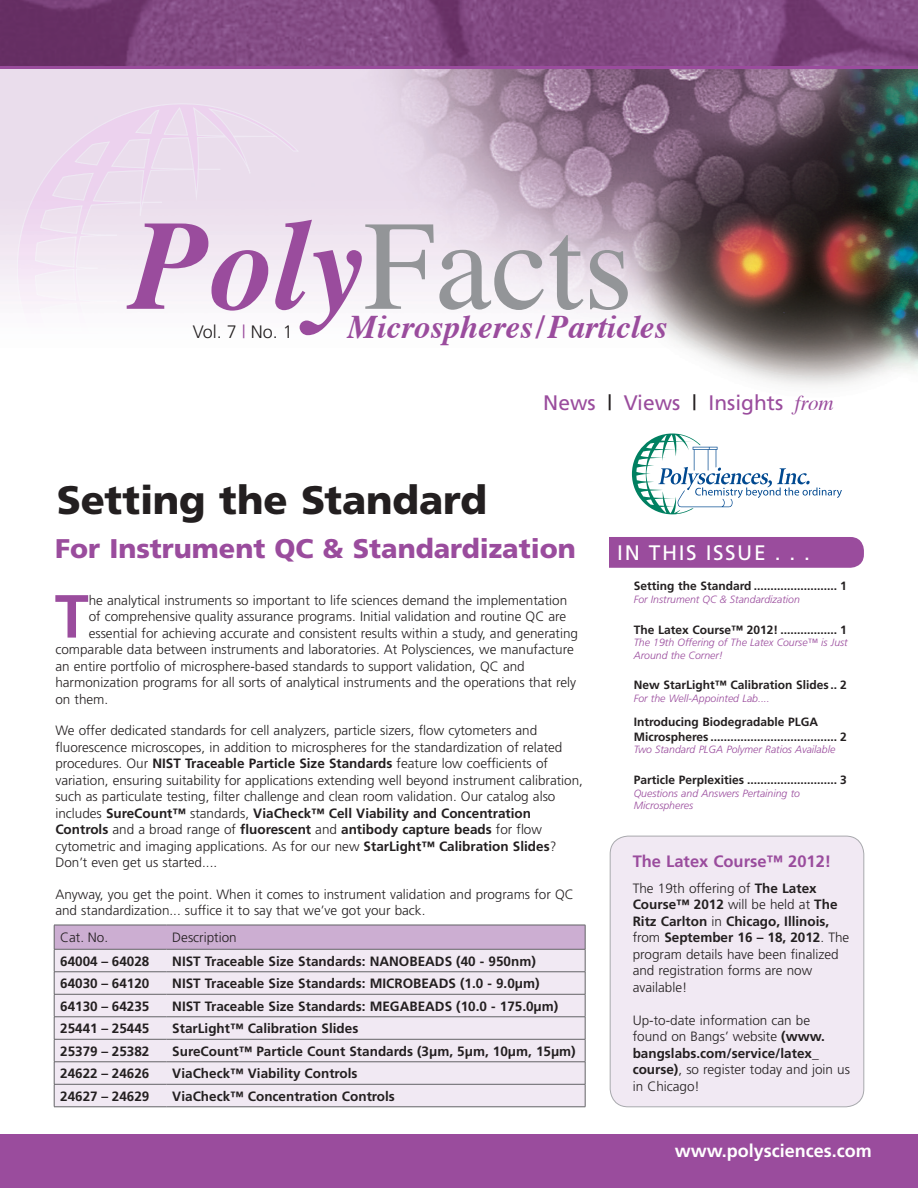
<style>
.page{position:relative;width:918px;height:1188px;background:#fff}
.page>*{position:absolute;margin:0;border:0;box-sizing:border-box;transform-origin:0 0}
.t1{font:127.5px "Times";color:#939598}
._002b_Standard_Body{font:700 60.75px "Frutiger";color:#9a4c9d}
._48_point_head{font:900 39.75px "Frutiger";letter-spacing:-.005em;color:#231f20}
.t2{font:italic 700 33px "Times";color:#9a4c9d}
._001_Standard_Headli{font:900 27px "Frutiger";color:#9a4c9d}
.t3{font:21px "Frutiger";color:#9a4c9d}
.t4{font:21px "Frutiger";letter-spacing:.075em;color:#fff}
.t5{font:700 18px "Frutiger";color:#fff}
.t6{font:300 18px "Frutiger";color:#231f20}
._002b_Standard_Body-2{font:700 16.5px "Frutiger";color:#9a4c9d}
._002b_Standard_Body-3{font:300 13.5px/16.5px "Frutiger";color:#231f20}
.t7{font:700 13.5px "Frutiger";color:#231f20}
.t8{font:700 12px/14.4px "Frutiger";color:#231f20}
.t9{font:italic 300 10.5px/12.6px "Frutiger";color:#9a4c9d}
.s1{font-weight:700;font-style:italic;color:#9a4c9d}
.s2{color:#9a4c9d}
.s3{color:#231f20}
.s4{font-family:"Times";font-style:italic}
.s5{font-weight:700}
</style>
<div class="page">
<div style="left:610px;top:836px;width:254px;height:271px;background:#f1e9f3;border-radius:18px"></div>
<div style="left:610px;top:836px;width:254px;height:271px;border:1px solid #a8a9ad;border-radius:18px"></div>
<svg style="left:54px;top:925px;width:532px;height:182px"></svg>
<hr style="left:54px;top:1107px;width:112px;height:1px;background:#636366">
<hr style="left:166px;top:1107px;width:419px;height:1px;background:#636366">
<div style="left:0;top:1134px;width:918px;height:54px;background:#9a4c9d"></div>
<img style="left:0;top:69px;width:918px;height:405px">
<div style="left:555px;top:537px;width:309px;height:31px;background:#9a4c9d;border-radius:14px"></div>
<img style="left:0;top:0;width:918px;height:66px">
<hr style="left:0;top:66px;width:918px;height:3px;background:#9a4c9d">
<svg style="left:632px;top:434px;width:210px;height:80px"></svg>
<div style="left:536px;top:517px;width:73px;height:58px;background:#fff"></div>
<svg style="left:17px;top:104px;width:281px;height:330px"></svg>
<p class="t1" style="left:130px;top:147px;width:504px"><span class="s1">Poly</span>Facts</p>
<p class="t6" style="left:193px;top:322px;width:102px">Vol. 7 <span class="s2">|</span> No. 1</p>
<p class="t2" style="left:348px;top:296px;width:321px">Microspheres/Particles</p>
<p class="_48_point_head" style="left:57px;top:476px;width:432px">Setting the Standard</p>
<p class="t3" style="left:543px;top:391px;width:292px">News <span class="s3">|</span> Views <span class="s3">|</span> Insights <span class="s4">from</span></p>
<p class="_001_Standard_Headli" style="left:55px;top:532px;width:522px">For Instrument QC &amp; Standardization</p>
<p class="t4" style="left:617px;top:541px;width:194px">IN THIS ISSUE . . .</p>
<p class="_002b_Standard_Body" style="left:55px;top:581px;width:35px">T</p>
<p class="_002b_Standard_Body-3" style="left:89px;top:592px;width:480px">he analytical instruments so important to life sciences demand the implementation</p>
<p class="_002b_Standard_Body-3" style="left:89px;top:608px;width:479px">of comprehensive quality assurance programs. Initial validation and routine QC are</p>
<p class="_002b_Standard_Body-3" style="left:89px;top:625px;width:491px">essential for achieving accurate and consistent results within a study, and generating</p>
<p class="_002b_Standard_Body-3" style="left:55px;top:641px;width:520px">comparable data between instruments and laboratories. At Polysciences, we manufacture</p>
<p class="_002b_Standard_Body-3" style="left:55px;top:658px;width:471px">an entire portfolio of microsphere-based standards to support validation, QC and</p>
<p class="_002b_Standard_Body-3" style="left:55px;top:674px;width:522px">harmonization programs for all sorts of analytical instruments and the operations that rely</p>
<p class="_002b_Standard_Body-3" style="left:55px;top:691px;width:54px">on them.</p>
<p class="_002b_Standard_Body-3" style="left:55px;top:722px;width:529px">We offer dedicated standards for cell analyzers, particle sizers, flow cytometers and fluorescence microscopes, in addition to microspheres for the standardization of related procedures. Our <span class="s5">NIST Traceable Particle Size Standards</span> feature low coefficients of variation, ensuring suitability for applications extending well beyond instrument calibration, such as particulate testing, filter challenge and clean room validation. Our catalog also includes <span class="s5">SureCount™</span> standards, <span class="s5">ViaCheck™ Cell Viability and Concentration Controls</span> and a broad range of <span class="s5">fluorescent</span> and <span class="s5">antibody capture beads</span> for flow cytometric and imaging applications. As for our new <span class="s5">StarLight™ Calibration Slides</span>?<br>Don’t even get us started....</p>
<p class="_002b_Standard_Body-3" style="left:55px;top:886px;width:520px">Anyway, you get the point. When it comes to instrument validation and programs for QC and standardization... suffice it to say that we’ve got your back.</p>
<p class="_002b_Standard_Body-3" style="left:60px;top:929px;width:50px">Cat. No.</p>
<p class="_002b_Standard_Body-3" style="left:172px;top:929px;width:66px">Description</p>
<p class="t7" style="left:60px;top:953px;width:91px">64004 – 64028</p>
<p class="t7" style="left:172px;top:953px;width:365px">NIST Traceable Size Standards: NANOBEADS (40 - 950nm)</p>
<p class="t7" style="left:60px;top:976px;width:91px">64030 – 64120</p>
<p class="t7" style="left:172px;top:976px;width:369px">NIST Traceable Size Standards: MICROBEADS (1.0 - 9.0µm)</p>
<p class="t7" style="left:60px;top:998px;width:91px">64130 – 64235</p>
<p class="t7" style="left:172px;top:998px;width:388px">NIST Traceable Size Standards: MEGABEADS (10.0 - 175.0µm)</p>
<p class="t7" style="left:60px;top:1021px;width:91px">25441 – 25445</p>
<p class="t7" style="left:172px;top:1021px;width:188px">StarLight™ Calibration Slides</p>
<p class="t7" style="left:60px;top:1043px;width:91px">25379 – 25382</p>
<p class="t7" style="left:172px;top:1043px;width:405px">SureCount™ Particle Count Standards (3µm, 5µm, 10µm, 15µm)</p>
<p class="t7" style="left:60px;top:1066px;width:91px">24622 – 24626</p>
<p class="t7" style="left:172px;top:1066px;width:187px">ViaCheck™ Viability Controls</p>
<p class="t7" style="left:60px;top:1088px;width:91px">24627 – 24629</p>
<p class="t7" style="left:172px;top:1088px;width:224px">ViaCheck™ Concentration Controls</p>
<p class="t8" style="left:634px;top:579px;width:215px">Setting the Standard ......................... 1</p>
<p class="t9" style="left:634px;top:593px;width:168px">For Instrument QC &amp; Standardization</p>
<p class="t8" style="left:634px;top:622px;width:215px">The Latex Course™ 2012! ................. 1</p>
<p class="t9" style="left:634px;top:636px;width:216px">The 19th Offering of The Latex Course™ is Just<br>Around the Corner!</p>
<p class="t8" style="left:634px;top:678px;width:215px">New StarLight™ Calibration Slides .. 2</p>
<p class="t9" style="left:634px;top:692px;width:138px">For the Well-Appointed Lab....</p>
<p class="t8" style="left:634px;top:715px;width:215px">Introducing Biodegradable PLGA<br>Microspheres ...................................... 2</p>
<p class="t9" style="left:634px;top:743px;width:203px">Two Standard PLGA Polymer Ratios Available</p>
<p class="t8" style="left:634px;top:772px;width:215px">Particle Perplexities ........................... 3</p>
<p class="t9" style="left:634px;top:787px;width:168px">Questions and Answers Pertaining to<br>Microspheres</p>
<p class="_002b_Standard_Body-2" style="left:633px;top:852px;width:200px">The Latex Course™ 2012!</p>
<p class="_002b_Standard_Body-3" style="left:633px;top:880px;width:218px">The 19th offering of <span class="s5">The Latex<br>Course™ 2012</span> will be held at <span class="s5">The<br>Ritz Carlton</span> in <span class="s5">Chicago, Illinois, </span>from <span class="s5">September 16 – 18, 2012</span>. The program details have been finalized and registration forms are now available!</p>
<p class="_002b_Standard_Body-3" style="left:633px;top:1012px;width:219px">Up-to-date information can be<br>found on Bangs’ website <span class="s5">(www. bangslabs.com/service/latex_ course)</span>, so register today and join us in Chicago!</p>
<p class="t5" style="left:675px;top:1141px;width:199px">www.polysciences.com</p>
</div>
